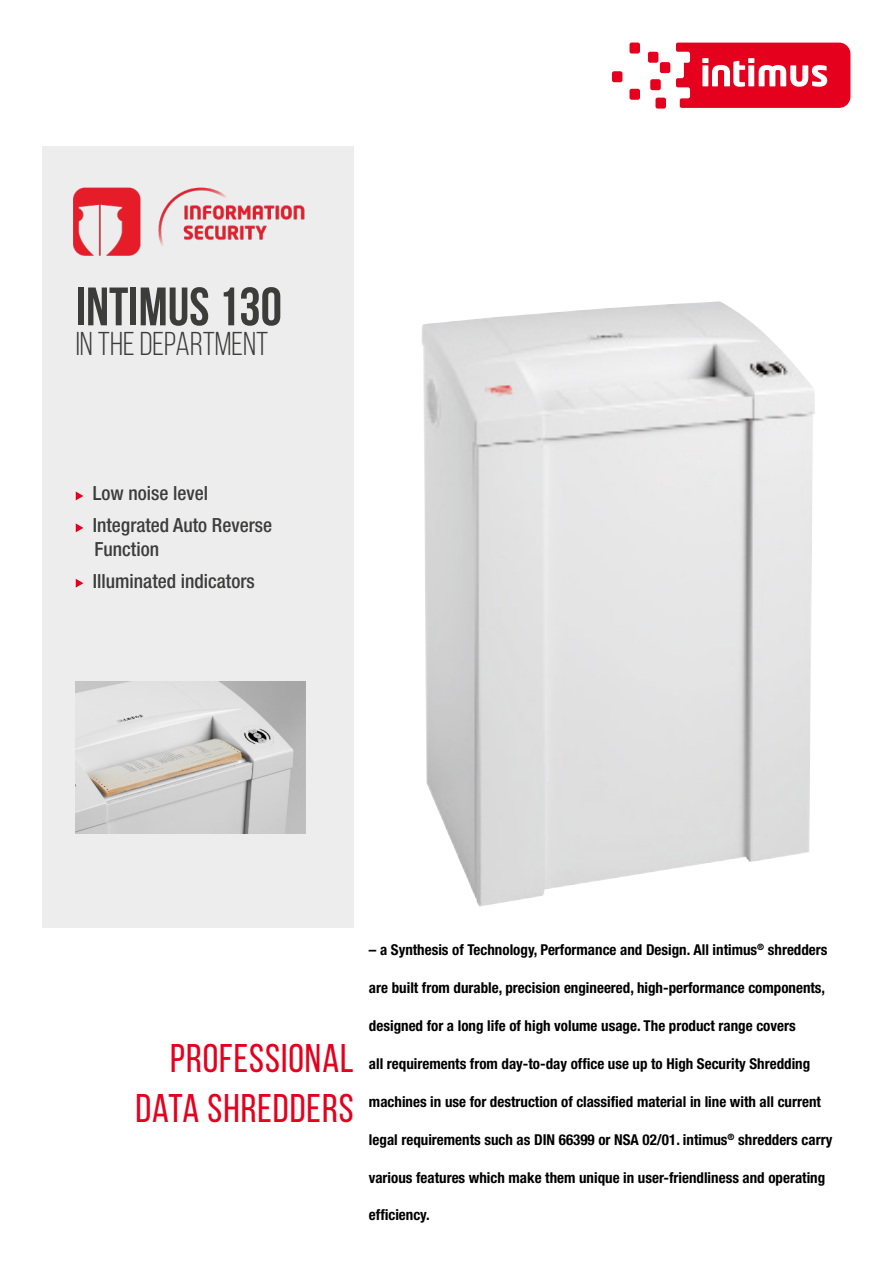
<style>
.page{position:relative;width:893px;height:1263px;background:#fff}
.page>*{position:absolute;margin:0;border:0;box-sizing:border-box;transform-origin:0 0}
.t1{font:700 54px "Bebas Neue";color:#3c3c3b}
.t2{font:40.05px/50.2px "Bebas Neue";letter-spacing:.025em;color:#e5001e;text-align:right}
.t3{font:33px "Bebas Neue";color:#3c3c3b}
.t4{font:500 condensed 19.5px/32px "Helvetica Neue LT Std";color:#3c3c3b}
.t5{font:700 condensed 15px "Helvetica Neue LT Std";color:#000}
</style>
<div class="page">
<div style="left:43px;top:146px;width:311px;height:782px;background:#ededed"></div>
<svg style="left:612px;top:43px;width:238px;height:66px"></svg>
<img style="left:73px;top:187px;width:232px;height:69px">
<img style="left:422px;top:301px;width:393px;height:605px">
<img style="left:76px;top:681px;width:230px;height:152px">
<svg style="left:76px;top:491px;width:7px;height:9px"></svg>
<svg style="left:76px;top:523px;width:7px;height:9px"></svg>
<svg style="left:76px;top:579px;width:7px;height:9px"></svg>
<h1 class="t1" style="left:76px;top:277px;width:208px">INTIMUS 130</h1>
<h3 class="t3" style="left:76px;top:326px;width:194px">IN THE DEPARTMENT</h3>
<h3 class="t4" style="left:93px;top:477px;width:181px">Low noise level<br>Integrated Auto Reverse</h3>
<h3 class="t4" style="left:93px;top:533px;width:164px">Function<br>Illuminated indicators</h3>
<h2 class="t2" style="left:135px;top:1033px;width:220px">PROFESSIONAL<br>DATA SHREDDERS</h2>
<p class="t5" style="left:369px;top:940px;width:460px">– a Synthesis of Technology, Performance and Design. All intimus<sup>®</sup> shredders</p>
<p class="t5" style="left:369px;top:978px;width:458px">are built from durable, precision engineered, high-performance components,</p>
<p class="t5" style="left:369px;top:1016px;width:428px">designed for a long life of high volume usage. The product range covers</p>
<p class="t5" style="left:369px;top:1054px;width:443px">all requirements from day-to-day office use up to High Security Shredding</p>
<p class="t5" style="left:369px;top:1092px;width:453px">machines in use for destruction of classified material in line with all current</p>
<p class="t5" style="left:369px;top:1130px;width:465px">legal requirements such as DIN 66399 or NSA 02/01. intimus<sup>®</sup> shredders carry</p>
<p class="t5" style="left:369px;top:1168px;width:458px">various features which make them unique in user-friendliness and operating</p>
<p class="t5" style="left:369px;top:1206px;width:62px">efficiency.</p>
</div>
